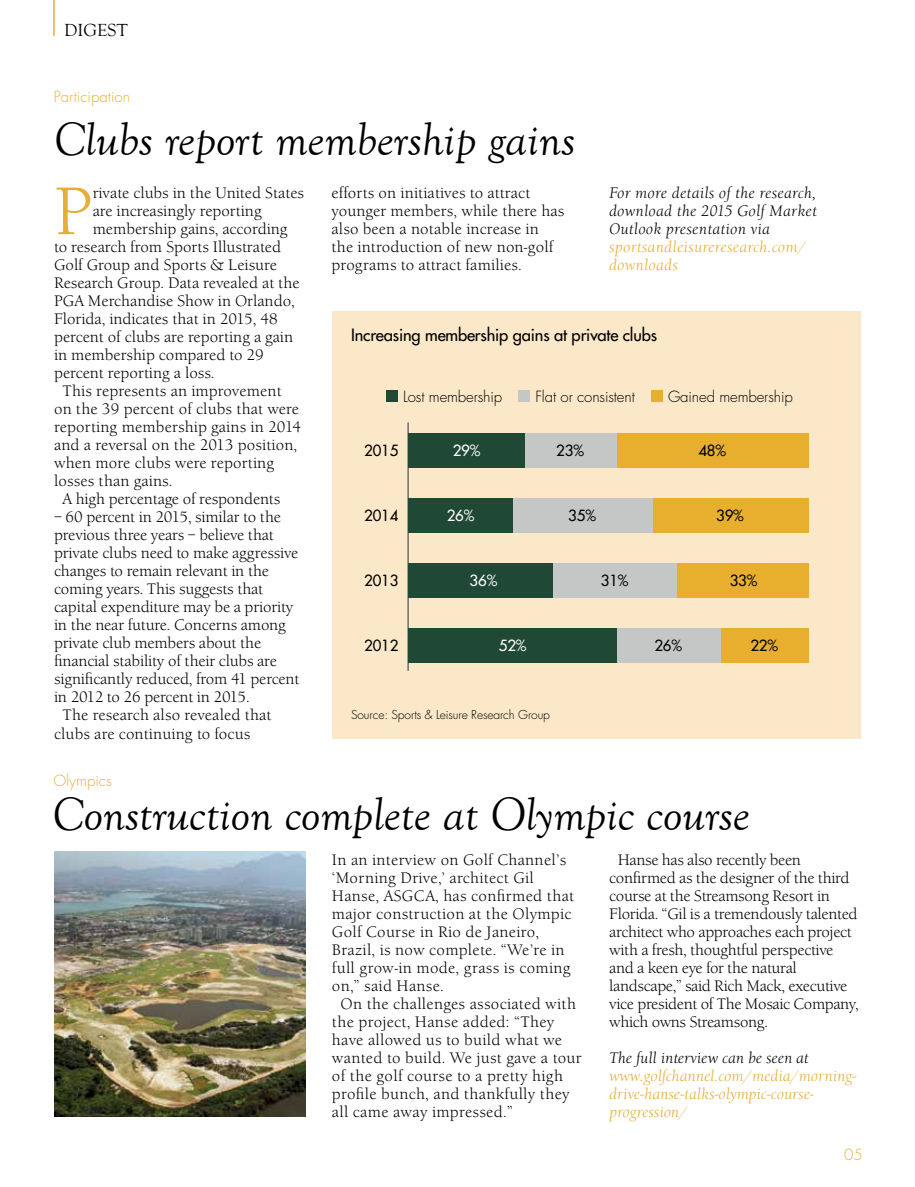
<style>
.page{position:relative;width:915px;height:1187px;background:#fff}
.page>*{position:absolute;margin:0;border:0;box-sizing:border-box;transform-origin:0 0}
.t1{font:69.75px "Berkeley Old ITC";color:#e6ae37}
.t2{font:italic 48px "Goudy Old Style T";color:#000}
.t3{font:18px "Goudy Old Style T";color:#000}
.t4{font:16.5px "Futura";letter-spacing:-.01em;color:#000}
.t5{font:15.75px/18px "Berkeley Old ITC";color:#000}
.t6{font:15.75px "Berkeley Old ITC";letter-spacing:.02em;color:#000}
.t7{font:15.75px/18px "Berkeley Old ITC";letter-spacing:-.02em;color:#000}
.t8{font:italic 15.75px/18px "Berkeley Old ITC";color:#e6ae37}
.t9{font:italic 15.75px/18px "Berkeley Old ITC";letter-spacing:.02em;color:#000;text-align:justify}
.t10{font:italic 15.75px/18px "Berkeley Old ITC";letter-spacing:.02em;color:#e6ae37}
.t11{font:italic 15.75px "Berkeley Old ITC";color:#000}
.t12{font:300 15px "Futura";letter-spacing:-.01em;color:#000}
.t13{font:15px "Futura";letter-spacing:-.01em;color:#000}
.t14{font:300 15px "Futura";color:#e6ae37}
.t15{font:15px "Futura";letter-spacing:-.01em;color:#fff}
.t16{font:300 12px "Futura";letter-spacing:-.01em;color:#000}
</style>
<div class="page">
<img style="left:54px;top:851px;width:251px;height:265px">
<hr style="left:53px;top:0;width:2px;height:36px;background:#e6ae37">
<div style="left:332px;top:311px;width:528px;height:427px;background:#fbe8c8"></div>
<hr style="left:407px;top:422px;width:2px;height:248px;background:#6e6e6e">
<div style="left:616px;top:433px;width:192px;height:34px;background:#e8af2e"></div>
<div style="left:524px;top:433px;width:92px;height:34px;background:#c5c6c6"></div>
<div style="left:408px;top:433px;width:116px;height:34px;background:#1f4835"></div>
<div style="left:652px;top:498px;width:156px;height:34px;background:#e8af2e"></div>
<div style="left:512px;top:498px;width:140px;height:34px;background:#c5c6c6"></div>
<div style="left:408px;top:498px;width:104px;height:34px;background:#1f4835"></div>
<div style="left:676px;top:563px;width:132px;height:34px;background:#e8af2e"></div>
<div style="left:552px;top:563px;width:124px;height:34px;background:#c5c6c6"></div>
<div style="left:408px;top:563px;width:144px;height:34px;background:#1f4835"></div>
<div style="left:720px;top:628px;width:88px;height:34px;background:#e8af2e"></div>
<div style="left:616px;top:628px;width:104px;height:34px;background:#c5c6c6"></div>
<div style="left:408px;top:628px;width:208px;height:34px;background:#1f4835"></div>
<div style="left:386px;top:390px;width:11px;height:11px;background:#1f4835"></div>
<div style="left:518px;top:390px;width:12px;height:11px;background:#c5c6c6"></div>
<div style="left:650px;top:390px;width:12px;height:11px;background:#e8af2e"></div>
<p class="t3" style="left:64px;top:20px;width:65px">DIGEST</p>
<p class="t14" style="left:54px;top:86px;width:78px">Participation</p>
<h2 class="t2" style="left:54px;top:114px;width:523px">Clubs report membership gains</h2>
<h1 class="t1" style="left:54px;top:171px;width:40px">P</h1>
<p class="t5" style="left:93px;top:184px;width:213px">rivate clubs in the United States</p>
<p class="t5" style="left:93px;top:202px;width:171px">are increasingly reporting</p>
<p class="t5" style="left:93px;top:220px;width:196px">membership gains, according</p>
<p class="t5" style="left:54px;top:238px;width:228px">to research from Sports Illustrated</p>
<p class="t5" style="left:54px;top:256px;width:224px">Golf Group and Sports &amp; Leisure</p>
<p class="t5" style="left:54px;top:274px;width:247px">Research Group. Data revealed at the</p>
<p class="t5" style="left:54px;top:292px;width:242px">PGA Merchandise Show in Orlando,</p>
<p class="t5" style="left:54px;top:310px;width:225px">Florida, indicates that in 2015, 48</p>
<p class="t5" style="left:54px;top:328px;width:240px">percent of clubs are reporting a gain</p>
<p class="t5" style="left:54px;top:346px;width:211px">in membership compared to 29</p>
<p class="t5" style="left:54px;top:364px;width:162px">percent reporting a loss.</p>
<p class="t5" style="left:63px;top:382px;width:220px">This represents an improvement</p>
<p class="t5" style="left:54px;top:400px;width:246px">on the 39 percent of clubs that were</p>
<p class="t5" style="left:54px;top:418px;width:248px">reporting membership gains in 2014</p>
<p class="t5" style="left:54px;top:436px;width:244px">and a reversal on the 2013 position,</p>
<p class="t5" style="left:54px;top:454px;width:222px">when more clubs were reporting</p>
<p class="t5" style="left:54px;top:472px;width:120px">losses than gains.</p>
<p class="t5" style="left:63px;top:490px;width:219px">A high percentage of respondents</p>
<p class="t5" style="left:54px;top:508px;width:228px">– 60 percent in 2015, similar to the</p>
<p class="t5" style="left:54px;top:526px;width:221px">previous three years – believe that</p>
<p class="t5" style="left:54px;top:544px;width:246px">private clubs need to make aggressive</p>
<p class="t5" style="left:54px;top:562px;width:216px">changes to remain relevant in the</p>
<p class="t5" style="left:54px;top:580px;width:210px">coming years. This suggests that</p>
<p class="t5" style="left:54px;top:598px;width:240px">capital expenditure may be a priority</p>
<p class="t5" style="left:54px;top:616px;width:233px">in the near future. Concerns among</p>
<p class="t5" style="left:54px;top:634px;width:208px">private club members about the</p>
<p class="t5" style="left:54px;top:652px;width:224px">financial stability of their clubs are</p>
<p class="t5" style="left:54px;top:670px;width:247px">significantly reduced, from 41 percent</p>
<p class="t5" style="left:54px;top:688px;width:197px">in 2012 to 26 percent in 2015.</p>
<p class="t5" style="left:63px;top:706px;width:210px">The research also revealed that</p>
<p class="t5" style="left:54px;top:724px;width:198px">clubs are continuing to focus</p>
<p class="t14" style="left:53px;top:770px;width:60px">Olympics</p>
<p class="t5" style="left:331px;top:184px;width:234px">efforts on initiatives to attract younger members, while there has also been a notable increase in the introduction of new non-golf programs to attract families.</p>
<p class="t9" style="left:608px;top:184px;width:209px">For more details of the research, download the 2015 Golf Market Outlook presentation via</p>
<p class="t10" style="left:608px;top:238px;width:199px">sportsandleisureresearch.com/ downloads</p>
<p class="t4" style="left:351px;top:324px;width:307px">Increasing membership gains at private clubs</p>
<p class="t12" style="left:403px;top:386px;width:101px">Lost membership</p>
<p class="t12" style="left:535px;top:386px;width:101px">Flat or consistent</p>
<p class="t12" style="left:667px;top:386px;width:126px">Gained membership</p>
<p class="t13" style="left:364px;top:441px;width:36px">2015</p>
<p class="t15" style="left:452px;top:441px;width:29px">29%</p>
<p class="t13" style="left:556px;top:441px;width:29px">23%</p>
<p class="t13" style="left:698px;top:441px;width:29px">48%</p>
<p class="t13" style="left:364px;top:505px;width:36px">2014</p>
<p class="t15" style="left:446px;top:505px;width:29px">26%</p>
<p class="t13" style="left:568px;top:505px;width:29px">35%</p>
<p class="t13" style="left:716px;top:505px;width:29px">39%</p>
<p class="t13" style="left:364px;top:571px;width:36px">2013</p>
<p class="t15" style="left:469px;top:571px;width:29px">36%</p>
<p class="t13" style="left:600px;top:571px;width:29px">31%</p>
<p class="t13" style="left:729px;top:571px;width:29px">33%</p>
<p class="t13" style="left:364px;top:635px;width:36px">2012</p>
<p class="t15" style="left:498px;top:635px;width:29px">52%</p>
<p class="t13" style="left:654px;top:635px;width:29px">26%</p>
<p class="t13" style="left:750px;top:635px;width:29px">22%</p>
<p class="t16" style="left:351px;top:707px;width:200px">Source: Sports &amp; Leisure Research Group</p>
<h2 class="t2" style="left:52px;top:788px;width:698px">Construction complete at Olympic course</h2>
<p class="t6" style="left:332px;top:850px;width:236px">In an interview on Golf Channel’s</p>
<p class="t6" style="left:332px;top:868px;width:203px">‘Morning Drive,’ architect Gil</p>
<p class="t6" style="left:332px;top:886px;width:243px">Hanse, ASGCA, has confirmed that</p>
<p class="t6" style="left:332px;top:904px;width:241px">major construction at the Olympic</p>
<p class="t6" style="left:332px;top:922px;width:208px">Golf Course in Rio de Janeiro,</p>
<p class="t6" style="left:332px;top:940px;width:234px">Brazil, is now complete. “We’re in</p>
<p class="t6" style="left:332px;top:958px;width:240px">full grow-in mode, grass is coming</p>
<p class="t6" style="left:332px;top:976px;width:113px">on,” said Hanse.</p>
<p class="t6" style="left:340px;top:994px;width:237px">On the challenges associated with</p>
<p class="t6" style="left:332px;top:1012px;width:224px">the project, Hanse added: “They</p>
<p class="t6" style="left:332px;top:1030px;width:231px">have allowed us to build what we</p>
<p class="t6" style="left:332px;top:1048px;width:251px">wanted to build. We just gave a tour</p>
<p class="t6" style="left:332px;top:1066px;width:232px">of the golf course to a pretty high</p>
<p class="t6" style="left:332px;top:1084px;width:239px">profile bunch, and thankfully they</p>
<p class="t6" style="left:332px;top:1102px;width:182px">all came away impressed.”</p>
<p class="t7" style="left:609px;top:850px;width:251px;text-indent:9px">Hanse has also recently been confirmed as the designer of the third course at the Streamsong Resort in Florida. “Gil is a tremendously talented architect who approaches each project with a fresh, thoughtful perspective and a keen eye for the natural landscape,” said Rich Mack, executive vice president of The Mosaic Company, which owns Streamsong.</p>
<p class="t11" style="left:609px;top:1047px;width:201px">The full interview can be seen at</p>
<p class="t8" style="left:609px;top:1066px;width:249px">www.golfchannel.com/media/morning&shy;drive-hanse-talks-olympic-course&shy;progression/</p>
<p class="t14" style="left:843px;top:1144px;width:20px">05</p>
</div>
